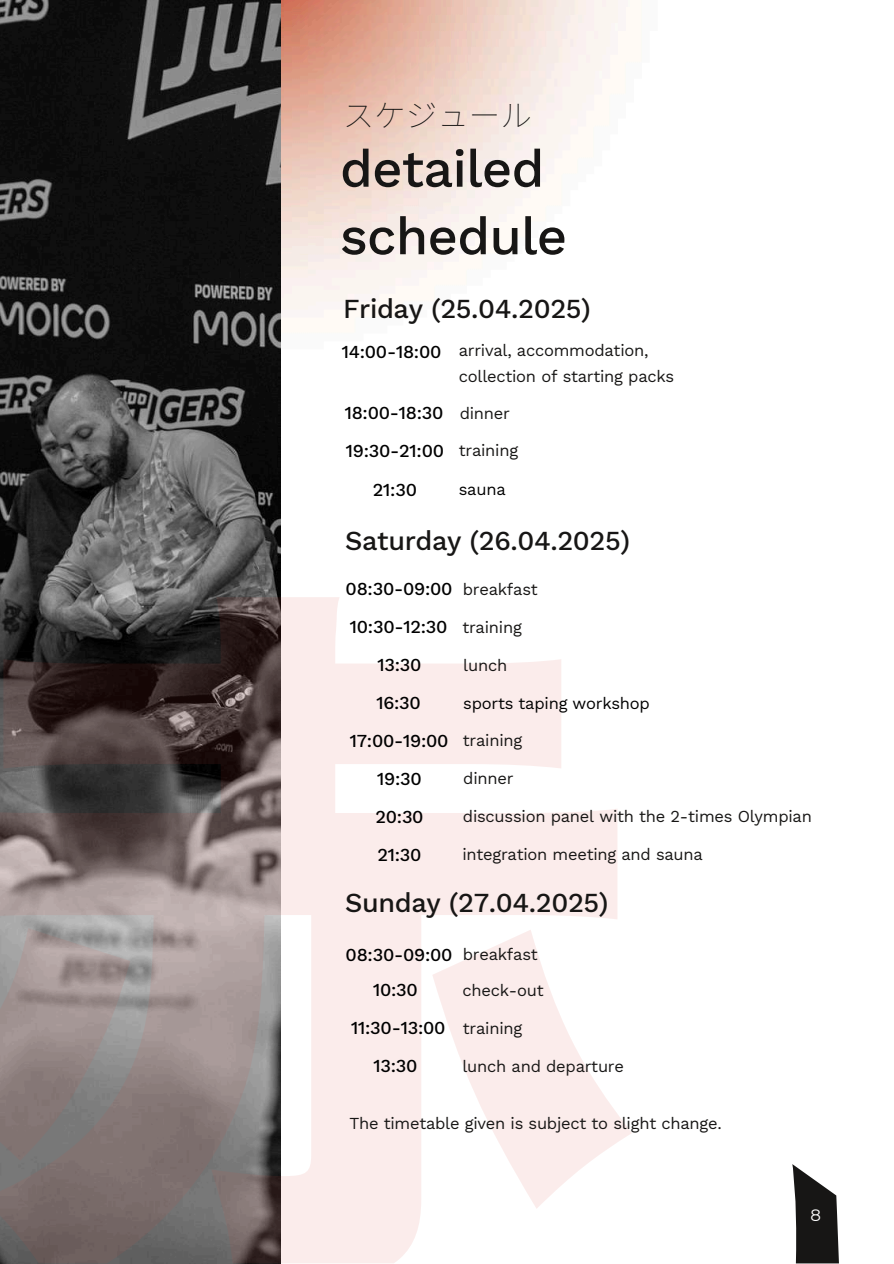
<style>
.page{position:relative;width:894px;height:1264px;background:#fff}
.page>*{position:absolute;margin:0;border:0;box-sizing:border-box;transform-origin:0 0}
.t1{font:500 52.5px/67.5px "Work Sans";letter-spacing:-.015em;color:#171615}
.t2{font:100 31.5px "Noto Sans JP";color:#171615}
.t3{font:500 27px "Work Sans";letter-spacing:-.015em;color:#171615}
.t4{font:500 18px/38px "Work Sans";letter-spacing:-.015em;color:#000}
.t5{font:16.5px/25.8px "Work Sans";letter-spacing:-.015em;color:#171615}
.t6{font:16.5px "Work Sans";letter-spacing:-.015em;color:#000}
.t7{font:16.5px "Montserrat";color:#fff}
.s1{font-weight:400;font-size:16.5px;color:#171615}
</style>
<div class="page">
<img style="left:280px;top:0;width:338px;height:425px">
<img style="left:0;top:0;width:280px;height:597px">
<svg style="left:0;top:597px;width:632px;height:666px"></svg>
<svg style="left:792px;top:1164px;width:46px;height:99px"></svg>
<h2 class="t2" style="left:342px;top:91px;width:191px">スケジュール</h2>
<h1 class="t1" style="left:340px;top:135px;width:229px">detailed schedule</h1>
<h3 class="t3" style="left:343px;top:293px;width:249px">Friday (25.04.2025)</h3>
<p class="t5" style="left:458px;top:338px;width:217px">arrival, accommodation, collection of starting packs</p>
<p class="t4" style="left:342px;top:333px;width:101px">14:00-18:00</p>
<p class="t4" style="left:344px;top:394px;width:101px;line-height:37.5px">18:00-18:30<br>19:30-21:00</p>
<p class="t5" style="left:459px;top:401px;width:52px">dinner</p>
<p class="t5" style="left:458px;top:437px;width:61px">training</p>
<p class="t4" style="left:373px;top:471px;width:46px">21:30</p>
<p class="t6" style="left:458px;top:480px;width:48px">sauna</p>
<h3 class="t3" style="left:345px;top:525px;width:286px">Saturday (26.04.2025)</h3>
<p class="t4" style="left:345px;top:570px;width:193px">08:30-09:00 <span class="s1">breakfast</span></p>
<p class="t4" style="left:350px;top:608px;width:173px">10:30-12:30 <span class="s1">training</span></p>
<p class="t4" style="left:377px;top:646px;width:45px">13:30</p>
<p class="t5" style="left:463px;top:652px;width:45px">lunch</p>
<p class="t4" style="left:376px;top:684px;width:46px">16:30</p>
<p class="t6" style="left:463px;top:693px;width:188px">sports taping workshop</p>
<p class="t4" style="left:377px;top:722px;width:146px;text-indent:-27px">17:00-19:00 <span class="s1">training<br></span>19:30</p>
<p class="t5" style="left:463px;top:766px;width:52px">dinner</p>
<p class="t4" style="left:375px;top:797px;width:50px">20:30</p>
<p class="t5" style="left:463px;top:804px;width:350px">discussion panel with the 2-times Olympian</p>
<p class="t4" style="left:377px;top:835px;width:46px">21:30</p>
<p class="t5" style="left:462px;top:841px;width:242px">integration meeting and sauna</p>
<h3 class="t3" style="left:345px;top:886px;width:265px">Sunday (27.04.2025)</h3>
<p class="t4" style="left:373px;top:936px;width:166px;line-height:35.7px;text-indent:-27px">08:30-09:00 <span class="s1">breakfast<br></span>10:30</p>
<p class="t5" style="left:462px;top:977px;width:83px">check-out</p>
<p class="t4" style="left:373px;top:1009px;width:150px;text-indent:-22px">11:30-13:00 <span class="s1">training<br></span>13:30</p>
<p class="t5" style="left:462px;top:1053px;width:163px">lunch and departure</p>
<p class="t5" style="left:349px;top:1110px;width:374px">The timetable given is subject to slight change.</p>
<p class="t7" style="left:810px;top:1205px;width:12px">8</p>
</div>
